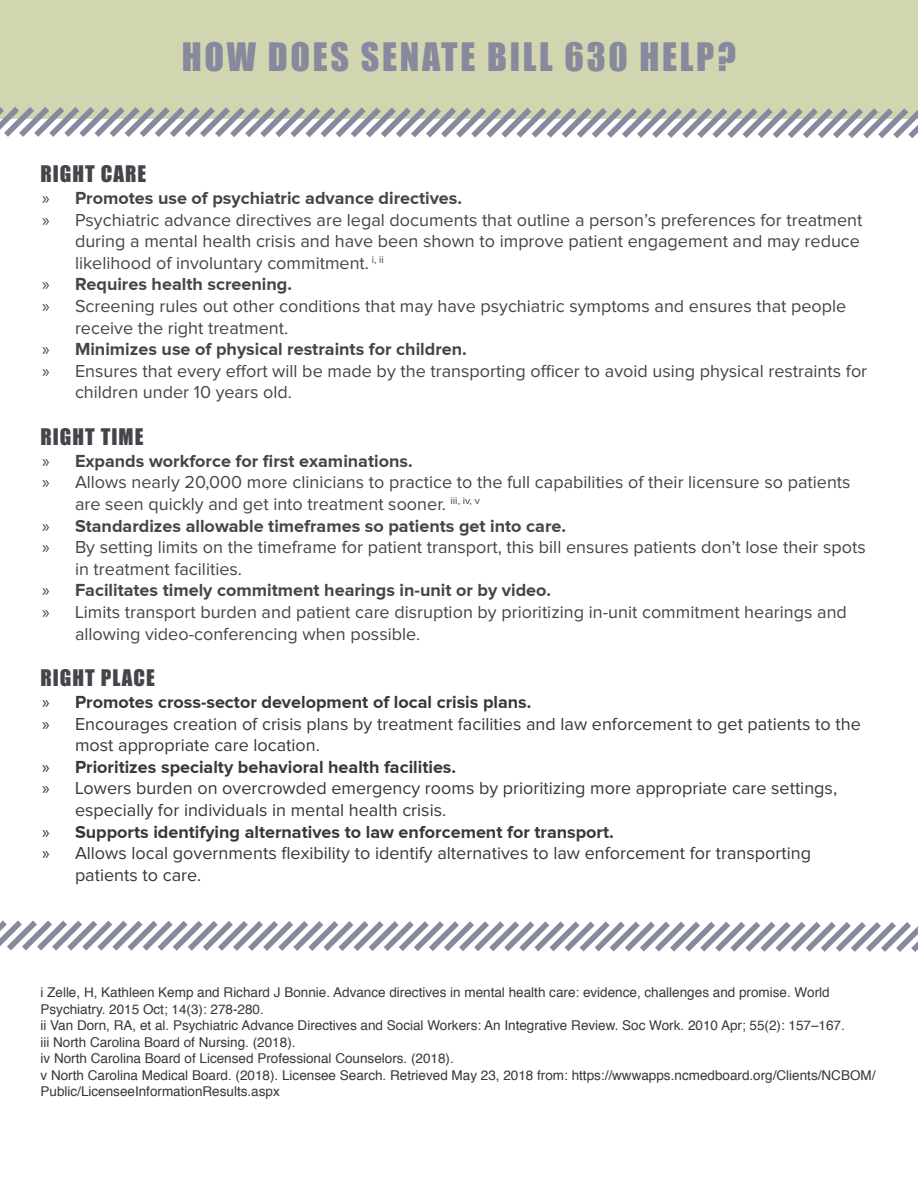
<style>
.page{position:relative;width:918px;height:1188px;background:#fff}
.page>*{position:absolute;margin:0;border:0;box-sizing:border-box;transform-origin:0 0}
.t1{font:36px "Impact";letter-spacing:.075em;color:#87899d}
.Paragraph_Style_1{font:21px "Impact";letter-spacing:.05em;color:#47434b}
.t2{font:18px/21.6px "Proxima Nova";color:#47434b}
.t3{font:18px/21.6px "Proxima Nova";color:#383839}
.t4{font:700 18px "Proxima Nova";color:#47434b}
.t5{font:700 18px "Proxima Nova";color:#383839}
.Source_Text{font:13.5px/16.5px "Helvetica";color:#383839}
.s1{font-family:"Myriad Pro";font-weight:400}
.s2{font-family:"Myriad Pro"}
</style>
<div class="page">
<div style="left:0;top:0;width:918px;height:119px;background:#d1d6b0"></div>
<svg style="left:0;top:107px;width:918px;height:32px"></svg>
<svg style="left:0;top:920px;width:918px;height:32px"></svg>
<p class="t1" style="left:182px;top:29px;width:556px">HOW DOES SENATE BILL 630 HELP?</p>
<p class="Paragraph_Style_1" style="left:40px;top:158px;width:107px">RIGHT CARE</p>
<p class="t4" style="left:42px;top:188px;width:422px"><span class="s1">»</span> Promotes use of psychiatric advance directives.</p>
<p class="t2" style="left:75px;top:209px;width:789px;text-indent:-33px"><span class="s2">»</span> Psychiatric advance directives are legal documents that outline a person’s preferences for treatment during a mental health crisis and have been shown to improve patient engagement and may reduce likelihood of involuntary commitment. <sup>i,</sup> <sup>ii</sup></p>
<p class="t4" style="left:42px;top:274px;width:252px"><span class="s1">»</span> Requires health screening.</p>
<p class="t2" style="left:75px;top:296px;width:773px;text-indent:-33px"><span class="s2">»</span> Screening rules out other conditions that may have psychiatric symptoms and ensures that people receive the right treatment.</p>
<p class="t4" style="left:42px;top:339px;width:426px"><span class="s1">»</span> Minimizes use of physical restraints for children.</p>
<p class="t2" style="left:75px;top:360px;width:794px;text-indent:-33px"><span class="s2">»</span> Ensures that every effort will be made by the transporting officer to avoid using physical restraints for children under 10 years old.</p>
<p class="Paragraph_Style_1" style="left:40px;top:421px;width:104px">RIGHT TIME</p>
<p class="t4" style="left:42px;top:450px;width:372px"><span class="s1">»</span> Expands workforce for first examinations.</p>
<p class="t2" style="left:75px;top:472px;width:777px;text-indent:-33px"><span class="s2">»</span> Allows nearly 20,000 more clinicians to practice to the full capabilities of their licensure so patients are seen quickly and get into treatment sooner. <sup>iii,</sup> <sup>iv,</sup> <sup>v</sup></p>
<p class="t4" style="left:42px;top:515px;width:526px"><span class="s1">»</span> Standardizes allowable timeframes so patients get into care.</p>
<p class="t2" style="left:75px;top:537px;width:792px;text-indent:-33px"><span class="s2">»</span> By setting limits on the timeframe for patient transport, this bill ensures patients don’t lose their spots in treatment facilities.</p>
<p class="t4" style="left:42px;top:580px;width:511px"><span class="s1">»</span> Facilitates timely commitment hearings in-unit or by video.</p>
<p class="t2" style="left:75px;top:602px;width:773px;text-indent:-33px"><span class="s2">»</span> Limits transport burden and patient care disruption by prioritizing in-unit commitment hearings and allowing video-conferencing when possible.</p>
<p class="Paragraph_Style_1" style="left:40px;top:662px;width:116px">RIGHT PLACE</p>
<p class="t5" style="left:42px;top:692px;width:491px"><span class="s1">»</span> Promotes cross-sector development of local crisis plans.</p>
<p class="t3" style="left:75px;top:713px;width:787px;text-indent:-33px"><span class="s2">»</span> Encourages creation of crisis plans by treatment facilities and law enforcement to get patients to the most appropriate care location.</p>
<p class="t5" style="left:42px;top:756px;width:416px"><span class="s1">»</span> Prioritizes specialty behavioral health facilities.</p>
<p class="t3" style="left:75px;top:778px;width:764px;text-indent:-33px"><span class="s2">»</span> Lowers burden on overcrowded emergency rooms by prioritizing more appropriate care settings, especially for individuals in mental health crisis.</p>
<p class="t5" style="left:42px;top:821px;width:573px"><span class="s1">»</span> Supports identifying alternatives to law enforcement for transport.</p>
<p class="t3" style="left:75px;top:843px;width:738px;text-indent:-33px"><span class="s2">»</span> Allows local governments flexibility to identify alternatives to law enforcement for transporting patients to care.</p>
<p class="Source_Text" style="left:40px;top:984px;width:791px">i Zelle, H, Kathleen Kemp and Richard J Bonnie. Advance directives in mental health care: evidence, challenges and promise. World<br>Psychiatry. 2015 Oct; 14(3): 278-280.</p>
<p class="Source_Text" style="left:40px;top:1017px;width:806px">ii Van Dorn, RA, et al. Psychiatric Advance Directives and Social Workers: An Integrative Review. Soc Work. 2010 Apr; 55(2): 157–167.</p>
<p class="Source_Text" style="left:40px;top:1034px;width:257px">iii North Carolina Board of Nursing. (2018).</p>
<p class="Source_Text" style="left:40px;top:1050px;width:415px">iv North Carolina Board of Licensed Professional Counselors. (2018).</p>
<p class="Source_Text" style="left:40px;top:1067px;width:837px">v North Carolina Medical Board. (2018). Licensee Search. Retrieved May 23, 2018 from: https://wwwapps.ncmedboard.org/Clients/NCBOM/<br>Public/LicenseeInformationResults.aspx</p>
</div>
